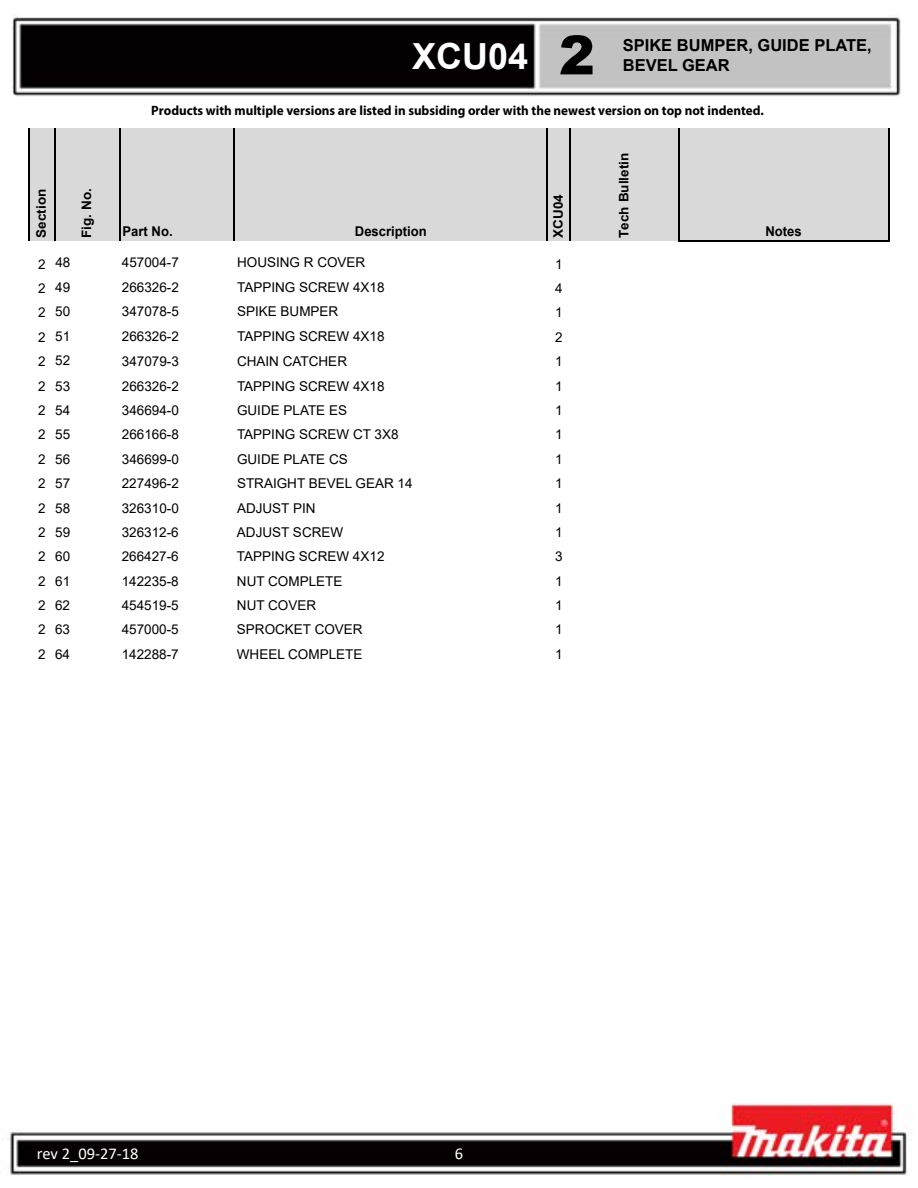
<style>
.page{position:relative;width:918px;height:1188px;background:#fff}
.page>*{position:absolute;margin:0;border:0;box-sizing:border-box;transform-origin:0 0}
.t1{font:900 54px "Arial";color:#000}
.t2{font:700 36px "Arial";color:#fff}
.t3{font:700 16.5px "Arial";color:#000}
.t4{font:16.5px "Calibri";color:#fff}
.t5{font:13.5px "Arial";color:#000}
.t6{font:700 13.5px "Myriad Pro";color:#000}
.t7{font:700 13.5px "Arial";color:#000}
.t8{font:700 13.05px "Arial";color:#000}
</style>
<div class="page">
<img style="left:8px;top:17px;width:904px;height:1159px">
<div style="left:30px;top:128px;width:859px;height:113px;background:#d9d9d9"></div>
<hr style="left:29px;top:128px;width:1px;height:113px;background:#000">
<hr style="left:54px;top:128px;width:1px;height:113px;background:#000">
<hr style="left:119px;top:128px;width:2px;height:113px;background:#000">
<hr style="left:234px;top:128px;width:1px;height:113px;background:#000">
<hr style="left:547px;top:128px;width:1px;height:113px;background:#000">
<hr style="left:570px;top:128px;width:1px;height:113px;background:#000">
<hr style="left:678px;top:128px;width:1px;height:113px;background:#000">
<hr style="left:888px;top:128px;width:1px;height:113px;background:#000">
<hr style="left:679px;top:240px;width:210px;height:1px;background:#000">
<p class="t8" style="left:32px;top:238px;width:50px;rotate:-90deg">Section</p>
<p class="t8" style="left:77px;top:238px;width:51px;rotate:-90deg">Fig. No.</p>
<h1 class="t1" style="left:559px;top:16px;width:38px">2</h1>
<p class="t3" style="left:623px;top:34px;width:251px">SPIKE BUMPER, GUIDE PLATE,</p>
<h2 class="t2" style="left:412px;top:31px;width:118px">XCU04</h2>
<p class="t3" style="left:623px;top:54px;width:108px">BEVEL GEAR</p>
<p class="t6" style="left:151px;top:101px;width:614px">Products with multiple versions are listed in subsiding order with the newest version on top not indented.</p>
<p class="t7" style="left:123px;top:222px;width:52px">Part No.</p>
<p class="t7" style="left:355px;top:222px;width:73px">Description</p>
<p class="t8" style="left:549px;top:238px;width:45px;rotate:-90deg">XCU04</p>
<p class="t8" style="left:615px;top:238px;width:87px;rotate:-90deg">Tech Bulletin</p>
<p class="t7" style="left:765px;top:222px;width:38px">Notes</p>
<p class="t5" style="left:38px;top:253px;width:34px">2 48</p>
<p class="t5" style="left:122px;top:253px;width:59px">457004-7</p>
<p class="t5" style="left:237px;top:253px;width:130px">HOUSING R COVER</p>
<p class="t5" style="left:555px;top:255px;width:9px">1</p>
<p class="t5" style="left:38px;top:278px;width:34px">2 49</p>
<p class="t5" style="left:122px;top:278px;width:59px">266326-2</p>
<p class="t5" style="left:237px;top:278px;width:149px">TAPPING SCREW 4X18</p>
<p class="t5" style="left:555px;top:279px;width:9px">4</p>
<p class="t5" style="left:38px;top:302px;width:34px">2 50</p>
<p class="t5" style="left:122px;top:302px;width:59px">347078-5</p>
<p class="t5" style="left:237px;top:302px;width:103px">SPIKE BUMPER</p>
<p class="t5" style="left:555px;top:303px;width:9px">1</p>
<p class="t5" style="left:38px;top:327px;width:34px">2 51</p>
<p class="t5" style="left:122px;top:327px;width:59px">266326-2</p>
<p class="t5" style="left:237px;top:327px;width:149px">TAPPING SCREW 4X18</p>
<p class="t5" style="left:555px;top:328px;width:9px">2</p>
<p class="t5" style="left:38px;top:351px;width:34px">2 52</p>
<p class="t5" style="left:122px;top:352px;width:59px">347079-3</p>
<p class="t5" style="left:237px;top:352px;width:111px">CHAIN CATCHER</p>
<p class="t5" style="left:555px;top:352px;width:9px">1</p>
<p class="t5" style="left:38px;top:377px;width:34px">2 53</p>
<p class="t5" style="left:122px;top:377px;width:59px">266326-2</p>
<p class="t5" style="left:237px;top:377px;width:149px">TAPPING SCREW 4X18</p>
<p class="t5" style="left:555px;top:377px;width:9px">1</p>
<p class="t5" style="left:38px;top:401px;width:34px">2 54</p>
<p class="t5" style="left:122px;top:401px;width:59px">346694-0</p>
<p class="t5" style="left:237px;top:401px;width:112px">GUIDE PLATE ES</p>
<p class="t5" style="left:555px;top:401px;width:9px">1</p>
<p class="t5" style="left:38px;top:425px;width:34px">2 55</p>
<p class="t5" style="left:122px;top:425px;width:59px">266166-8</p>
<p class="t5" style="left:237px;top:425px;width:163px">TAPPING SCREW CT 3X8</p>
<p class="t5" style="left:555px;top:425px;width:9px">1</p>
<p class="t5" style="left:38px;top:450px;width:34px">2 56</p>
<p class="t5" style="left:122px;top:450px;width:59px">346699-0</p>
<p class="t5" style="left:237px;top:450px;width:112px">GUIDE PLATE CS</p>
<p class="t5" style="left:555px;top:450px;width:9px">1</p>
<p class="t5" style="left:38px;top:474px;width:34px">2 57</p>
<p class="t5" style="left:122px;top:474px;width:59px">227496-2</p>
<p class="t5" style="left:237px;top:474px;width:177px">STRAIGHT BEVEL GEAR 14</p>
<p class="t5" style="left:555px;top:474px;width:9px">1</p>
<p class="t5" style="left:38px;top:498px;width:34px">2 58</p>
<p class="t5" style="left:122px;top:498px;width:59px">326310-0</p>
<p class="t5" style="left:237px;top:498px;width:80px">ADJUST PIN</p>
<p class="t5" style="left:555px;top:498px;width:9px">1</p>
<p class="t5" style="left:38px;top:523px;width:34px">2 59</p>
<p class="t5" style="left:122px;top:523px;width:59px">326312-6</p>
<p class="t5" style="left:237px;top:523px;width:108px">ADJUST SCREW</p>
<p class="t5" style="left:555px;top:523px;width:9px">1</p>
<p class="t5" style="left:38px;top:547px;width:34px">2 60</p>
<p class="t5" style="left:122px;top:547px;width:59px">266427-6</p>
<p class="t5" style="left:237px;top:547px;width:149px">TAPPING SCREW 4X12</p>
<p class="t5" style="left:555px;top:547px;width:9px">3</p>
<p class="t5" style="left:38px;top:572px;width:34px">2 61</p>
<p class="t5" style="left:122px;top:572px;width:59px">142235-8</p>
<p class="t5" style="left:237px;top:572px;width:107px">NUT COMPLETE</p>
<p class="t5" style="left:555px;top:572px;width:9px">1</p>
<p class="t5" style="left:38px;top:596px;width:34px">2 62</p>
<p class="t5" style="left:122px;top:596px;width:59px">454519-5</p>
<p class="t5" style="left:237px;top:596px;width:81px">NUT COVER</p>
<p class="t5" style="left:555px;top:596px;width:9px">1</p>
<p class="t5" style="left:38px;top:620px;width:34px">2 63</p>
<p class="t5" style="left:122px;top:620px;width:59px">457000-5</p>
<p class="t5" style="left:237px;top:620px;width:127px">SPROCKET COVER</p>
<p class="t5" style="left:555px;top:620px;width:9px">1</p>
<p class="t5" style="left:38px;top:645px;width:34px">2 64</p>
<p class="t5" style="left:122px;top:645px;width:59px">142288-7</p>
<p class="t5" style="left:237px;top:645px;width:127px">WHEEL COMPLETE</p>
<p class="t5" style="left:555px;top:645px;width:9px">1</p>
<p class="t4" style="left:37px;top:1142px;width:103px">rev 2_09-27-18</p>
<p class="t4" style="left:455px;top:1142px;width:10px">6</p>
</div>
